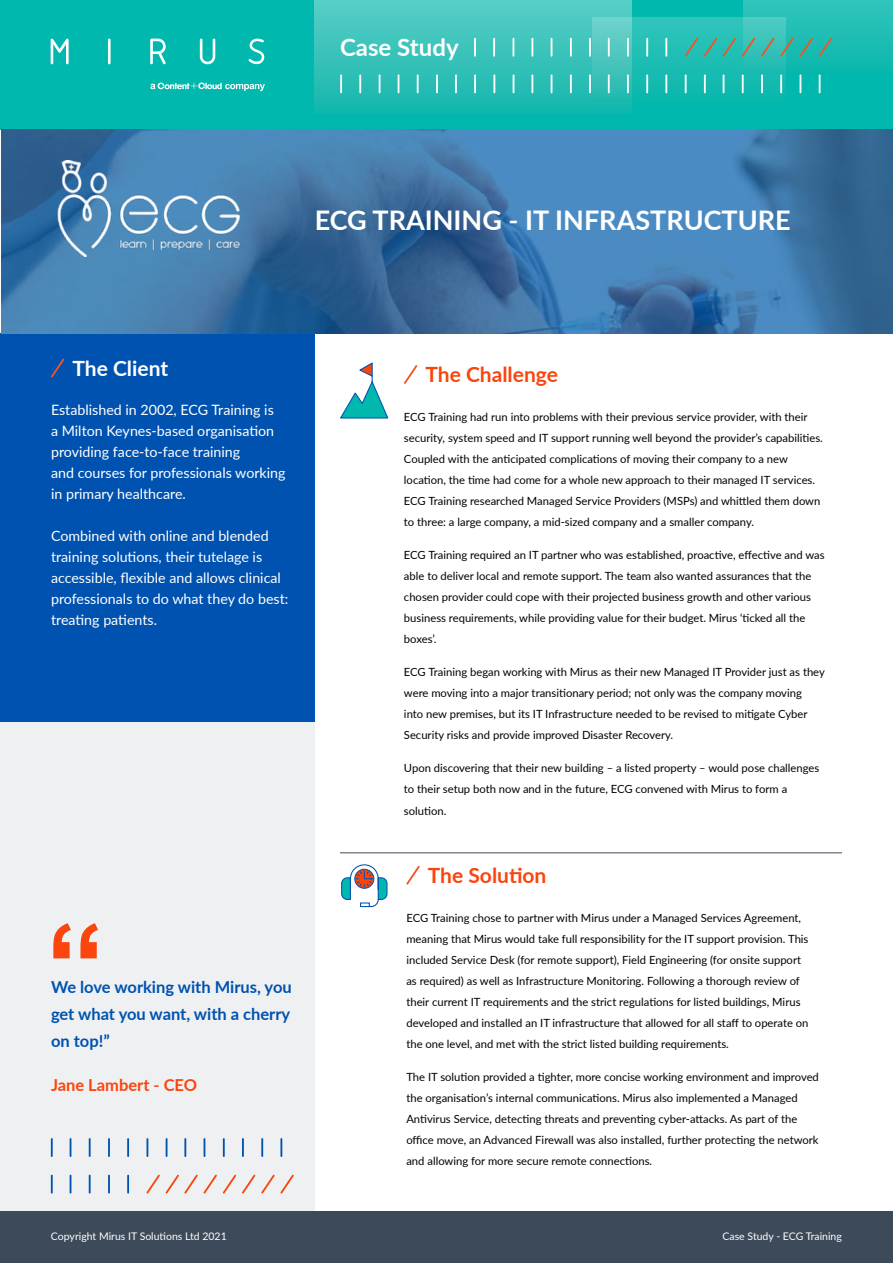
<style>
.page{position:relative;width:893px;height:1263px;background:#fff}
.page>*{position:absolute;margin:0;border:0;box-sizing:border-box;transform-origin:0 0}
.t1{font:700 118.5px "Arial";color:#fa450d}
.t2{font:700 27px "Lato";color:#fff}
.t3{font:700 24px "Lato";color:#fff}
.t4{font:700 21px "Lato";color:#fa450d}
.t5{font:700 21px "Lato";color:#fff}
.t6{font:700 16.5px/27px "Lato";color:#0052b0;text-align:justify}
.t7{font:700 16.5px "Lato";color:#fa450d}
.t8{font:14.25px/21px "Lato";color:#fff}
.t9{font:11.25px/21px "Lato";color:#000}
.t10{font:10.5px "Lato";color:#fff}
</style>
<div class="page">
<div style="left:0;top:0;width:893px;height:130px;background:#00b8ad"></div>
<div style="left:0;top:334px;width:315px;height:389px;background:#0052b0"></div>
<div style="left:0;top:723px;width:315px;height:489px;background:#eff0f2"></div>
<svg style="left:404px;top:365px;width:13px;height:19px"></svg>
<svg style="left:406px;top:866px;width:14px;height:19px"></svg>
<svg style="left:51px;top:358px;width:13px;height:19px"></svg>
<img style="left:1px;top:130px;width:892px;height:204px">
<svg style="left:150px;top:82px;width:115px;height:9px"></svg>
<svg style="left:51px;top:38px;width:18px;height:26px"></svg>
<svg style="left:150px;top:39px;width:16px;height:25px"></svg>
<svg style="left:200px;top:38px;width:15px;height:27px"></svg>
<svg style="left:108px;top:39px;width:3px;height:25px"></svg>
<svg style="left:248px;top:39px;width:16px;height:25px"></svg>
<div style="left:315px;top:0;width:316px;height:115px;background:linear-gradient(to bottom,#5acec6,#13b7ac)"></div>
<svg style="left:592px;top:17px;width:194px;height:84px"></svg>
<div style="left:0;top:1212px;width:893px;height:51px;background:#3d4a59"></div>
<hr style="left:340px;top:852px;width:502px;height:1px;background:#3d4a59">
<svg style="left:341px;top:864px;width:47px;height:44px"></svg>
<svg style="left:340px;top:362px;width:49px;height:57px"></svg>
<svg style="left:743px;top:0;width:150px;height:73px"></svg>
<svg style="left:570px;top:38px;width:2px;height:19px"></svg>
<svg style="left:589px;top:38px;width:2px;height:19px"></svg>
<svg style="left:608px;top:38px;width:2px;height:19px"></svg>
<svg style="left:627px;top:38px;width:2px;height:19px"></svg>
<svg style="left:646px;top:38px;width:2px;height:19px"></svg>
<svg style="left:665px;top:38px;width:2px;height:19px"></svg>
<svg style="left:685px;top:38px;width:13px;height:19px"></svg>
<svg style="left:704px;top:38px;width:32px;height:19px"></svg>
<svg style="left:742px;top:38px;width:13px;height:19px"></svg>
<svg style="left:761px;top:38px;width:13px;height:19px"></svg>
<svg style="left:780px;top:38px;width:33px;height:19px"></svg>
<svg style="left:819px;top:38px;width:13px;height:19px"></svg>
<svg style="left:531px;top:74px;width:2px;height:19px"></svg>
<svg style="left:551px;top:74px;width:1px;height:19px"></svg>
<svg style="left:570px;top:74px;width:2px;height:19px"></svg>
<svg style="left:589px;top:74px;width:2px;height:19px"></svg>
<svg style="left:608px;top:74px;width:2px;height:19px"></svg>
<svg style="left:627px;top:74px;width:2px;height:19px"></svg>
<svg style="left:646px;top:74px;width:2px;height:19px"></svg>
<svg style="left:665px;top:74px;width:2px;height:19px"></svg>
<svg style="left:685px;top:74px;width:2px;height:19px"></svg>
<svg style="left:704px;top:74px;width:2px;height:19px"></svg>
<svg style="left:723px;top:74px;width:1px;height:19px"></svg>
<svg style="left:742px;top:74px;width:2px;height:19px"></svg>
<svg style="left:761px;top:74px;width:2px;height:19px"></svg>
<svg style="left:780px;top:74px;width:2px;height:19px"></svg>
<svg style="left:800px;top:74px;width:1px;height:19px"></svg>
<svg style="left:819px;top:74px;width:1px;height:19px"></svg>
<svg style="left:455px;top:74px;width:2px;height:19px"></svg>
<svg style="left:474px;top:74px;width:2px;height:19px"></svg>
<svg style="left:493px;top:74px;width:2px;height:19px"></svg>
<svg style="left:513px;top:74px;width:1px;height:19px"></svg>
<svg style="left:398px;top:74px;width:1px;height:19px"></svg>
<svg style="left:417px;top:74px;width:2px;height:19px"></svg>
<svg style="left:436px;top:74px;width:2px;height:19px"></svg>
<svg style="left:531px;top:38px;width:2px;height:19px"></svg>
<svg style="left:551px;top:38px;width:1px;height:19px"></svg>
<svg style="left:513px;top:38px;width:1px;height:19px"></svg>
<svg style="left:340px;top:74px;width:2px;height:19px"></svg>
<svg style="left:359px;top:74px;width:2px;height:19px"></svg>
<svg style="left:379px;top:74px;width:1px;height:19px"></svg>
<svg style="left:474px;top:38px;width:2px;height:19px"></svg>
<svg style="left:493px;top:38px;width:2px;height:19px"></svg>
<svg style="left:51px;top:1138px;width:2px;height:19px"></svg>
<svg style="left:70px;top:1138px;width:1px;height:19px"></svg>
<svg style="left:89px;top:1138px;width:2px;height:19px"></svg>
<svg style="left:108px;top:1138px;width:2px;height:19px"></svg>
<svg style="left:127px;top:1138px;width:2px;height:19px"></svg>
<svg style="left:147px;top:1138px;width:1px;height:19px"></svg>
<svg style="left:166px;top:1138px;width:1px;height:19px"></svg>
<svg style="left:184px;top:1138px;width:2px;height:19px"></svg>
<svg style="left:204px;top:1138px;width:1px;height:19px"></svg>
<svg style="left:223px;top:1138px;width:2px;height:19px"></svg>
<svg style="left:242px;top:1138px;width:2px;height:19px"></svg>
<svg style="left:261px;top:1138px;width:2px;height:19px"></svg>
<svg style="left:280px;top:1138px;width:2px;height:19px"></svg>
<svg style="left:51px;top:1175px;width:2px;height:18px"></svg>
<svg style="left:70px;top:1175px;width:1px;height:18px"></svg>
<svg style="left:89px;top:1175px;width:2px;height:18px"></svg>
<svg style="left:108px;top:1175px;width:2px;height:18px"></svg>
<svg style="left:127px;top:1175px;width:2px;height:18px"></svg>
<svg style="left:146px;top:1174px;width:14px;height:19px"></svg>
<svg style="left:166px;top:1174px;width:51px;height:19px"></svg>
<svg style="left:223px;top:1174px;width:13px;height:19px"></svg>
<svg style="left:242px;top:1174px;width:13px;height:19px"></svg>
<svg style="left:261px;top:1174px;width:33px;height:19px"></svg>
<img style="left:56px;top:161px;width:187px;height:95px">
<h3 class="t3" style="left:340px;top:29px;width:120px">Case Study</h3>
<h2 class="t2" style="left:315px;top:200px;width:477px">ECG TRAINING - IT INFRASTRUCTURE</h2>
<h3 class="t5" style="left:73px;top:353px;width:97px">The Client</h3>
<p class="t8" style="left:51px;top:399px;width:236px">Established in 2002, ECG Training is<br>a Milton Keynes-based organisation providing face-to-face training<br>and courses for professionals working in primary healthcare.</p>
<p class="t8" style="left:51px;top:525px;width:239px">Combined with online and blended training solutions, their tutelage is accessible, flexible and allows clinical professionals to do what they do best: treating patients.</p>
<h1 class="t1" style="left:46px;top:884px;width:61px">“</h1>
<h3 class="t6" style="left:51px;top:973px;width:242px">We love working with Mirus, you get what you want, with a cherry on top!”</h3>
<h3 class="t7" style="left:51px;top:1073px;width:148px">Jane Lambert - CEO</h3>
<h3 class="t4" style="left:425px;top:359px;width:134px">The Challenge</h3>
<p class="t9" style="left:404px;top:406px;width:420px">ECG Training had run into problems with their previous service provider, with their security, system speed and IT support running well beyond the provider’s capabilities.<br>Coupled with the anticipated complications of moving their company to a new location, the time had come for a whole new approach to their managed IT services.<br>ECG Training researched Managed Service Providers (MSPs) and whittled them down to three: a large company, a mid-sized company and a smaller company.</p>
<p class="t9" style="left:404px;top:544px;width:422px">ECG Training required an IT partner who was established, proactive, effective and was able to deliver local and remote support. The team also wanted assurances that the chosen provider could cope with their projected business growth and other various business requirements, while providing value for their budget. Mirus ‘ticked all the boxes’.</p>
<p class="t9" style="left:404px;top:661px;width:422px">ECG Training began working with Mirus as their new Managed IT Provider just as they were moving into a major transitionary period; not only was the company moving<br>into new premises, but its IT Infrastructure needed to be revised to mitigate Cyber Security risks and provide improved Disaster Recovery.</p>
<p class="t9" style="left:404px;top:757px;width:417px">Upon discovering that their new building – a listed property – would pose challenges to their setup both now and in the future, ECG convened with Mirus to form a solution.</p>
<h3 class="t4" style="left:428px;top:860px;width:120px">The Solution</h3>
<p class="t9" style="left:406px;top:907px;width:404px">ECG Training chose to partner with Mirus under a Managed Services Agreement, meaning that Mirus would take full responsibility for the IT support provision. This included Service Desk (for remote support), Field Engineering (for onsite support as required) as well as Infrastructure Monitoring. Following a thorough review of their current IT requirements and the strict regulations for listed buildings, Mirus developed and installed an IT infrastructure that allowed for all staff to operate on the one level, and met with the strict listed building requirements.</p>
<p class="t9" style="left:406px;top:1066px;width:414px">The IT solution provided a tighter, more concise working environment and improved the organisation’s internal communications. Mirus also implemented a Managed Antivirus Service, detecting threats and preventing cyber-attacks. As part of the office move, an Advanced Firewall was also installed, further protecting the network and allowing for more secure remote connections.</p>
<p class="t10" style="left:51px;top:1228px;width:177px">Copyright Mirus IT Solutions Ltd 2021</p>
<p class="t10" style="left:722px;top:1228px;width:121px">Case Study - ECG Training</p>
</div>
